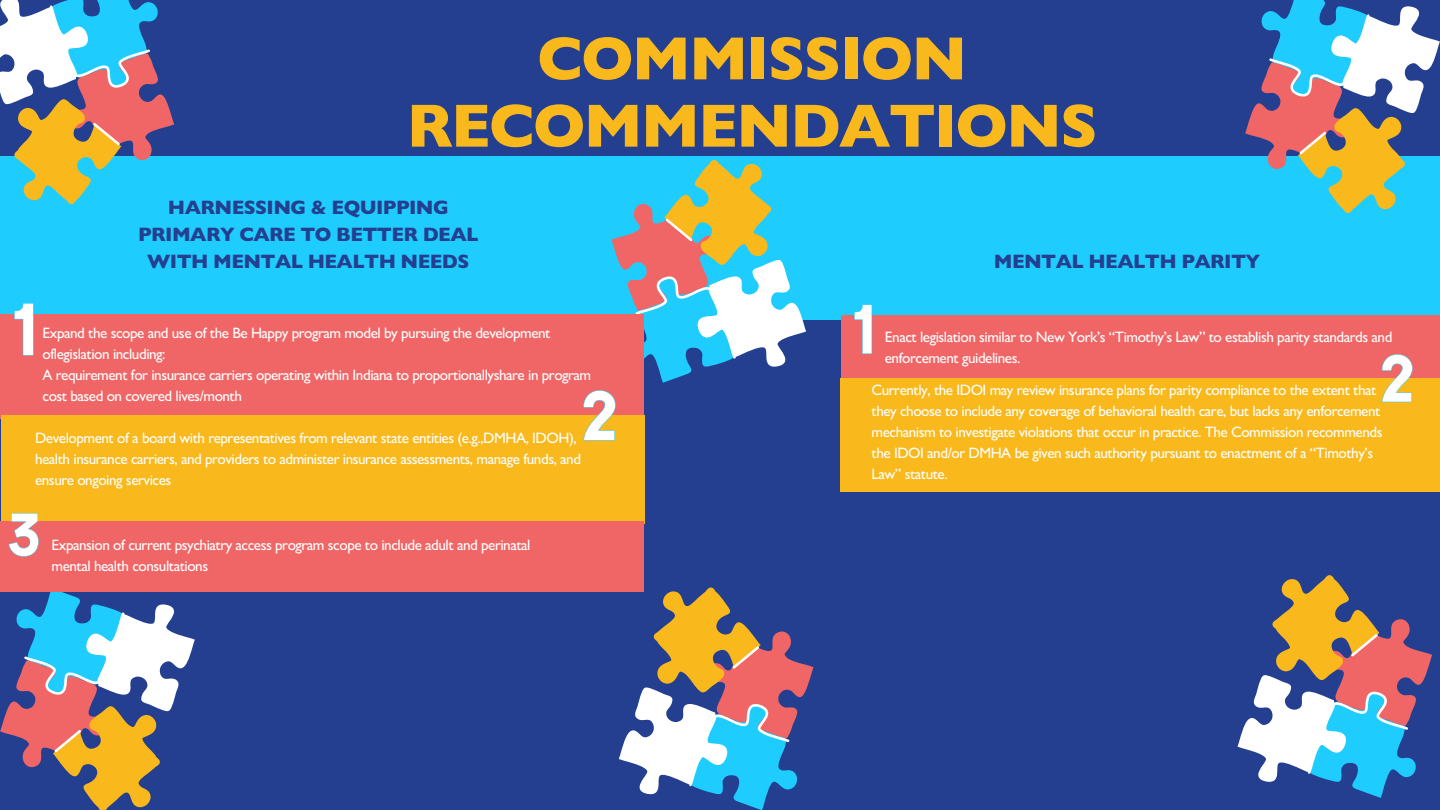
<style>
.page{position:relative;width:1440px;height:810px;background:#243f8f}
.page>*{position:absolute;margin:0;border:0;box-sizing:border-box;transform-origin:0 0}
.t1{font:800 61.7px/67.3px "Gill Sans";letter-spacing:-.03em;color:#f9b81b;text-align:center}
.t2{font:800 19.6px/26.9px "Gill Sans";letter-spacing:-.03em;color:#243f8f;text-align:center}
.t3{font:500 15.1px/21px "Gill Sans";letter-spacing:-.03em;color:#fff}
</style>
<div class="page">
<div style="left:0;top:156px;width:1440px;height:163px;background:#1ecdfe"></div>
<svg style="left:0;top:0;width:174px;height:204px"></svg>
<svg style="left:611px;top:160px;width:195px;height:223px"></svg>
<svg style="left:619px;top:588px;width:195px;height:222px"></svg>
<svg style="left:1245px;top:0;width:195px;height:213px"></svg>
<svg style="left:0;top:591px;width:195px;height:219px"></svg>
<div style="left:0;top:314px;width:643px;height:105px;background:#f06666"></div>
<svg style="left:14px;top:303px;width:20px;height:53px"></svg>
<div style="left:1px;top:415px;width:644px;height:109px;background:#f9b81b"></div>
<svg style="left:583px;top:390px;width:33px;height:50px"></svg>
<div style="left:0;top:521px;width:644px;height:70px;background:#f06666"></div>
<svg style="left:9px;top:513px;width:30px;height:44px"></svg>
<div style="left:841px;top:315px;width:599px;height:65px;background:#f06666"></div>
<svg style="left:854px;top:305px;width:18px;height:49px"></svg>
<div style="left:841px;top:378px;width:599px;height:113px;background:#f9b81b"></div>
<svg style="left:1382px;top:354px;width:31px;height:48px"></svg>
<svg style="left:1237px;top:575px;width:195px;height:223px"></svg>
<h1 class="t1" style="left:407px;top:34px;width:693px">COMMISSION<br>RECOMMENDATIONS</h1>
<p class="t2" style="left:138px;top:197px;width:342px">HARNESSING &amp; EQUIPPING<br>PRIMARY CARE TO BETTER DEAL<br>WITH MENTAL HEALTH NEEDS</p>
<p class="t3" style="left:43px;top:325px;width:550px">Expand the scope and use of the Be Happy program model by pursuing the development oflegislation including:<br>A requirement for insurance carriers operating within Indiana to proportionallyshare in program cost based on covered lives/month</p>
<p class="t3" style="left:35px;top:430px;width:548px">Development of a board with representatives from relevant state entities (e.g.,DMHA, IDOH), health insurance carriers, and providers to administer insurance assessments, manage funds, and ensure ongoing services</p>
<p class="t3" style="left:52px;top:537px;width:480px">Expansion of current psychiatry access program scope to include adult and perinatal mental health consultations</p>
<p class="t2" style="left:994px;top:251px;width:268px">MENTAL HEALTH PARITY</p>
<p class="t3" style="left:885px;top:328px;width:509px">Enact legislation similar to New York’s “Timothy’s Law” to establish parity standards and enforcement guidelines.</p>
<p class="t3" style="left:872px;top:381px;width:512px">Currently, the IDOI may review insurance plans for parity compliance to the extent that they choose to include any coverage of behavioral health care, but lacks any enforcement mechanism to investigate violations that occur in practice. The Commission recommends the IDOI and/or DMHA be given such authority pursuant to enactment of a “Timothy’s Law” statute.</p>
</div>
